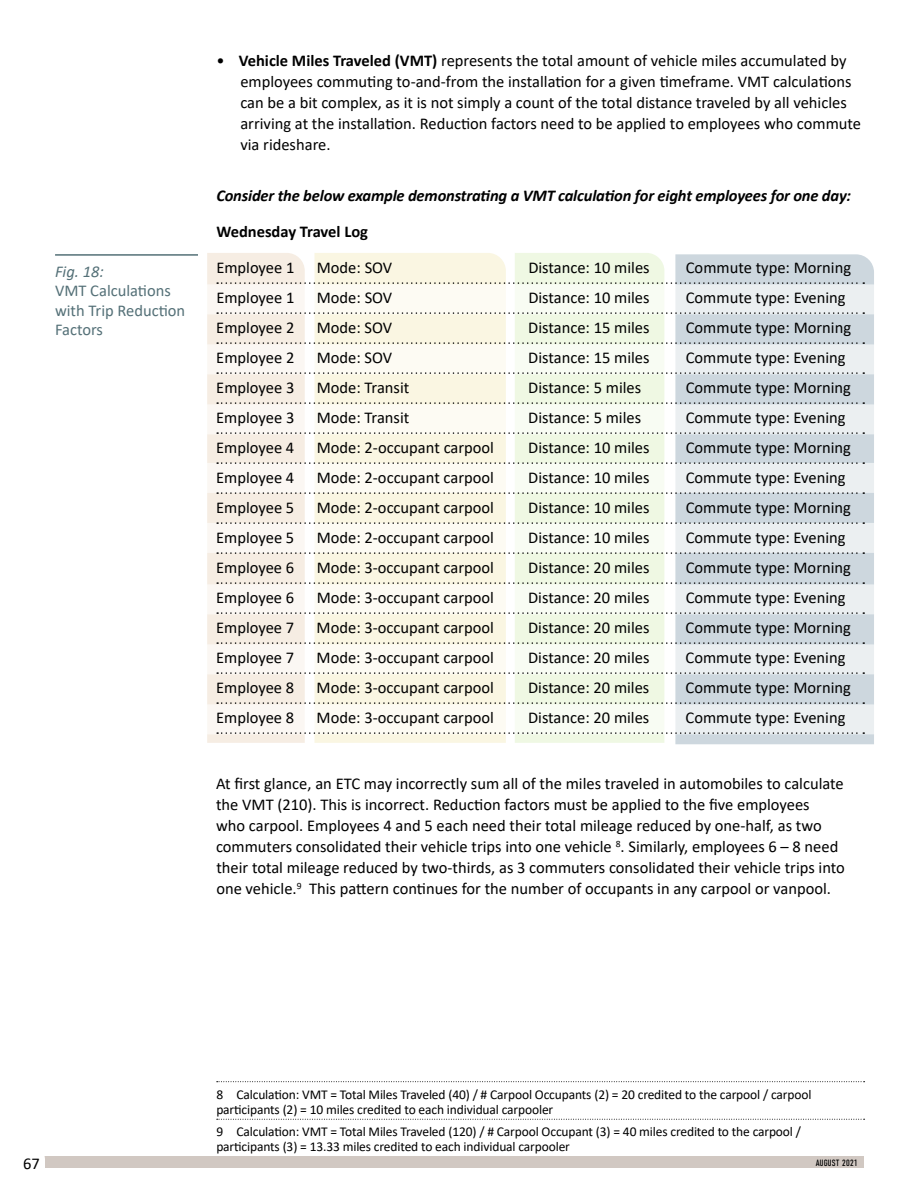
<style>
.page{position:relative;width:918px;height:1188px;background:#fff}
.page>*{position:absolute;margin:0;border:0;box-sizing:border-box;transform-origin:0 0}
.t1{font:16.5px/21px "Calibri";color:#000}
.t2{font:italic 700 16.5px "Calibri";letter-spacing:-.01em;color:#000}
.t3{font:16.5px/19.5px "Calibri";color:#547077}
.t4{font:700 16.5px "Calibri";color:#000}
.t5{font:italic 16.5px "Calibri";color:#547077}
.t6{font:13.5px/15px "Calibri";letter-spacing:-.01em;color:#000}
.t7{font:9px "Bahnschrift";letter-spacing:.04em;color:#000}
.s1{font-weight:700}
</style>
<div class="page">
<div style="left:32px;top:1157px;width:832px;height:11px;background:#d1c8c2"></div>
<div style="left:18px;top:1159px;width:27px;height:15px;background:#fff"></div>
<hr style="left:55px;top:254px;width:143px;height:2px;background:#547077">
<svg style="left:217px;top:1119px;width:648px;height:1px"></svg>
<svg style="left:217px;top:1081px;width:648px;height:1px"></svg>
<div style="left:515px;top:253px;width:149px;height:490px;background:#eff8e3"></div>
<div style="left:314px;top:253px;width:192px;height:490px;background:#faf6e2"></div>
<div style="left:207px;top:253px;width:98px;height:490px;background:#f6ede3"></div>
<div style="left:675px;top:254px;width:199px;height:490px;background:#cdd7de"></div>
<svg style="left:207px;top:282px;width:667px;height:32px"></svg>
<svg style="left:207px;top:342px;width:667px;height:32px"></svg>
<svg style="left:207px;top:402px;width:667px;height:32px"></svg>
<svg style="left:207px;top:462px;width:667px;height:32px"></svg>
<svg style="left:207px;top:522px;width:667px;height:32px"></svg>
<svg style="left:207px;top:582px;width:667px;height:32px"></svg>
<svg style="left:207px;top:642px;width:667px;height:32px"></svg>
<svg style="left:207px;top:702px;width:667px;height:32px"></svg>
<p class="t5" style="left:55px;top:260px;width:50px">Fig. 18:</p>
<p class="t3" style="left:55px;top:281px;width:132px">VMT Calculations with Trip Reduction<br>Factors</p>
<p class="t1" style="left:240px;top:50px;width:622px;text-indent:-24px">• <span class="s1">Vehicle Miles Traveled (VMT)</span> represents the total amount of vehicle miles accumulated by employees commuting to-and-from the installation for a given timeframe. VMT calculations can be a bit complex, as it is not simply a count of the total distance traveled by all vehicles arriving at the installation. Reduction factors need to be applied to employees who commute via rideshare.</p>
<h4 class="t2" style="left:216px;top:184px;width:636px">Consider the below example demonstrating a VMT calculation for eight employees for one day:</h4>
<p class="t4" style="left:216px;top:220px;width:153px">Wednesday Travel Log</p>
<p class="t1" style="left:216px;top:257px;width:80px">Employee 1</p>
<p class="t1" style="left:317px;top:257px;width:77px">Mode: SOV</p>
<p class="t1" style="left:528px;top:257px;width:123px">Distance: 10 miles</p>
<p class="t1" style="left:686px;top:257px;width:167px">Commute type: Morning</p>
<p class="t1" style="left:216px;top:287px;width:80px">Employee 1</p>
<p class="t1" style="left:317px;top:287px;width:77px">Mode: SOV</p>
<p class="t1" style="left:528px;top:287px;width:123px">Distance: 10 miles</p>
<p class="t1" style="left:686px;top:287px;width:161px">Commute type: Evening</p>
<p class="t1" style="left:216px;top:317px;width:80px">Employee 2</p>
<p class="t1" style="left:317px;top:317px;width:77px">Mode: SOV</p>
<p class="t1" style="left:528px;top:317px;width:123px">Distance: 15 miles</p>
<p class="t1" style="left:686px;top:317px;width:167px">Commute type: Morning</p>
<p class="t1" style="left:216px;top:347px;width:80px">Employee 2</p>
<p class="t1" style="left:317px;top:347px;width:77px">Mode: SOV</p>
<p class="t1" style="left:528px;top:347px;width:123px">Distance: 15 miles</p>
<p class="t1" style="left:686px;top:347px;width:161px">Commute type: Evening</p>
<p class="t1" style="left:216px;top:377px;width:80px">Employee 3</p>
<p class="t1" style="left:317px;top:377px;width:94px">Mode: Transit</p>
<p class="t1" style="left:528px;top:377px;width:114px">Distance: 5 miles</p>
<p class="t1" style="left:686px;top:377px;width:167px">Commute type: Morning</p>
<p class="t1" style="left:216px;top:407px;width:80px">Employee 3</p>
<p class="t1" style="left:317px;top:407px;width:94px">Mode: Transit</p>
<p class="t1" style="left:528px;top:407px;width:114px">Distance: 5 miles</p>
<p class="t1" style="left:686px;top:407px;width:161px">Commute type: Evening</p>
<p class="t1" style="left:216px;top:437px;width:80px">Employee 4</p>
<p class="t1" style="left:317px;top:437px;width:179px">Mode: 2-occupant carpool</p>
<p class="t1" style="left:528px;top:437px;width:123px">Distance: 10 miles</p>
<p class="t1" style="left:686px;top:437px;width:167px">Commute type: Morning</p>
<p class="t1" style="left:216px;top:467px;width:80px">Employee 4</p>
<p class="t1" style="left:317px;top:467px;width:179px">Mode: 2-occupant carpool</p>
<p class="t1" style="left:528px;top:467px;width:123px">Distance: 10 miles</p>
<p class="t1" style="left:686px;top:467px;width:161px">Commute type: Evening</p>
<p class="t1" style="left:216px;top:497px;width:80px">Employee 5</p>
<p class="t1" style="left:317px;top:497px;width:179px">Mode: 2-occupant carpool</p>
<p class="t1" style="left:528px;top:497px;width:123px">Distance: 10 miles</p>
<p class="t1" style="left:686px;top:497px;width:167px">Commute type: Morning</p>
<p class="t1" style="left:216px;top:527px;width:80px">Employee 5</p>
<p class="t1" style="left:317px;top:527px;width:179px">Mode: 2-occupant carpool</p>
<p class="t1" style="left:528px;top:527px;width:123px">Distance: 10 miles</p>
<p class="t1" style="left:686px;top:527px;width:161px">Commute type: Evening</p>
<p class="t1" style="left:216px;top:557px;width:80px">Employee 6</p>
<p class="t1" style="left:317px;top:557px;width:179px">Mode: 3-occupant carpool</p>
<p class="t1" style="left:528px;top:557px;width:123px">Distance: 20 miles</p>
<p class="t1" style="left:686px;top:557px;width:167px">Commute type: Morning</p>
<p class="t1" style="left:216px;top:587px;width:80px">Employee 6</p>
<p class="t1" style="left:317px;top:587px;width:179px">Mode: 3-occupant carpool</p>
<p class="t1" style="left:528px;top:587px;width:123px">Distance: 20 miles</p>
<p class="t1" style="left:686px;top:587px;width:161px">Commute type: Evening</p>
<p class="t1" style="left:216px;top:617px;width:80px">Employee 7</p>
<p class="t1" style="left:317px;top:617px;width:179px">Mode: 3-occupant carpool</p>
<p class="t1" style="left:528px;top:617px;width:123px">Distance: 20 miles</p>
<p class="t1" style="left:686px;top:617px;width:167px">Commute type: Morning</p>
<p class="t1" style="left:216px;top:647px;width:80px">Employee 7</p>
<p class="t1" style="left:317px;top:647px;width:179px">Mode: 3-occupant carpool</p>
<p class="t1" style="left:528px;top:647px;width:123px">Distance: 20 miles</p>
<p class="t1" style="left:686px;top:647px;width:161px">Commute type: Evening</p>
<p class="t1" style="left:216px;top:677px;width:80px">Employee 8</p>
<p class="t1" style="left:317px;top:677px;width:179px">Mode: 3-occupant carpool</p>
<p class="t1" style="left:528px;top:677px;width:123px">Distance: 20 miles</p>
<p class="t1" style="left:686px;top:677px;width:167px">Commute type: Morning</p>
<p class="t1" style="left:216px;top:707px;width:80px">Employee 8</p>
<p class="t1" style="left:317px;top:707px;width:179px">Mode: 3-occupant carpool</p>
<p class="t1" style="left:528px;top:707px;width:123px">Distance: 20 miles</p>
<p class="t1" style="left:686px;top:707px;width:161px">Commute type: Evening</p>
<p class="t1" style="left:216px;top:773px;width:630px">At first glance, an ETC may incorrectly sum all of the miles traveled in automobiles to calculate the VMT (210). This is incorrect. Reduction factors must be applied to the five employees<br>who carpool. Employees 4 and 5 each need their total mileage reduced by one-half, as two commuters consolidated their vehicle trips into one vehicle <sup>8</sup>. Similarly, employees 6 – 8 need their total mileage reduced by two-thirds, as 3 commuters consolidated their vehicle trips into one vehicle.<sup>9</sup> This pattern continues for the number of occupants in any carpool or vanpool.</p>
<p class="t6" style="left:216px;top:1086px;width:597px">8 Calculation: VMT = Total Miles Traveled (40) / # Carpool Occupants (2) = 20 credited to the carpool / carpool participants (2) = 10 miles credited to each individual carpooler</p>
<p class="t6" style="left:216px;top:1124px;width:586px">9 Calculation: VMT = Total Miles Traveled (120) / # Carpool Occupant (3) = 40 miles credited to the carpool / participants (3) = 13.33 miles credited to each individual carpooler</p>
<p class="t1" style="left:23px;top:1153px;width:18px">67</p>
<p class="t7" style="left:816px;top:1156px;width:43px">AUGUST 2021</p>
</div>
